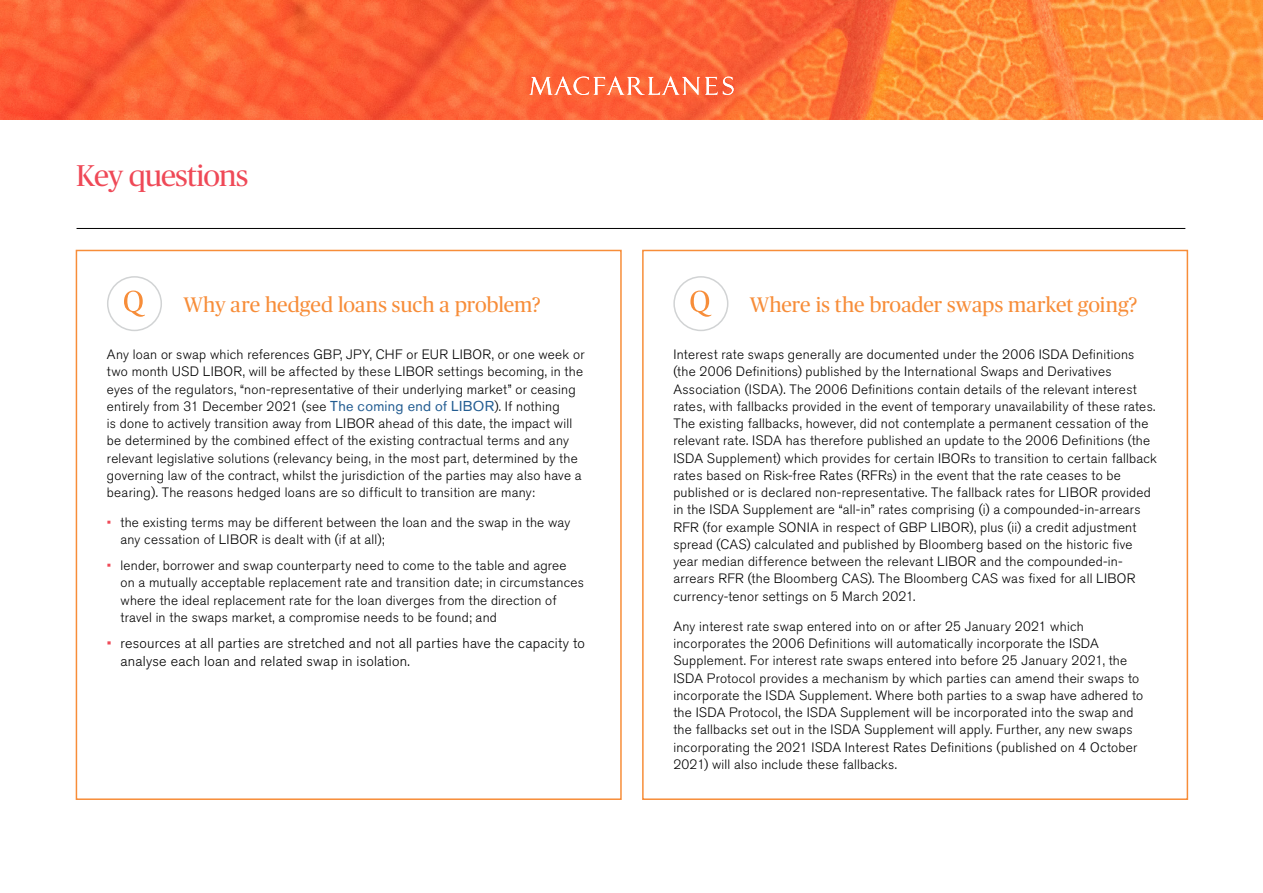
<style>
.page{position:relative;width:1263px;height:893px;background:#fff}
.page>*{position:absolute;margin:0;border:0;box-sizing:border-box;transform-origin:0 0}
.t1{font:30px "Publico Headline";letter-spacing:-.03em;color:#ef4957}
.t2{font:21px "Publico Headline";letter-spacing:-.005em;color:#f78d39}
.t3{font:300 14.25px/18px "Akzidenz Grotesk BQ";letter-spacing:.015em;color:#000}
.t4{font:300 13.5px/17.2px "Akzidenz Grotesk BQ";letter-spacing:.02em;color:#000}
.s1{font-weight:400;font-size:14.25px;color:#235d92}
.s2{color:#ef4957}
</style>
<div class="page">
<img style="left:0;top:0;width:1263px;height:119px">
<div style="left:76px;top:250px;width:546px;height:550px;border:2px solid #f78d39"></div>
<div style="left:642px;top:250px;width:546px;height:550px;border:2px solid #f78d39"></div>
<svg style="left:529px;top:77px;width:204px;height:18px"></svg>
<svg style="left:124px;top:291px;width:21px;height:26px"></svg>
<div style="left:107px;top:276px;width:55px;height:55px;border:2px solid #d1d3d4;border-radius:50%"></div>
<svg style="left:690px;top:291px;width:21px;height:26px"></svg>
<div style="left:673px;top:276px;width:55px;height:55px;border:2px solid #d1d3d4;border-radius:50%"></div>
<hr style="left:77px;top:228px;width:1108px;height:1px;background:#000">
<h1 class="t1" style="left:76px;top:154px;width:174px">Key questions</h1>
<h2 class="t2" style="left:183px;top:290px;width:359px">Why are hedged loans such a problem?</h2>
<h2 class="t2" style="left:750px;top:290px;width:389px">Where is the broader swaps market going?</h2>
<p class="t4" style="left:107px;top:346px;width:479px">Any loan or swap which references GBP, JPY, CHF or EUR LIBOR, or one week or two month USD LIBOR, will be affected by these LIBOR settings becoming, in the eyes of the regulators, “non-representative of their underlying market” or ceasing entirely from 31 December 2021 (see <span class="s1">The coming end of LIBOR</span>). If nothing<br>is done to actively transition away from LIBOR ahead of this date, the impact will be determined by the combined effect of the existing contractual terms and any relevant legislative solutions (relevancy being, in the most part, determined by the governing law of the contract, whilst the jurisdiction of the parties may also have a bearing). The reasons hedged loans are so difficult to transition are many:</p>
<p class="t4" style="left:120px;top:514px;width:451px;text-indent:-13px"><span class="s2">•</span> the existing terms may be different between the loan and the swap in the way any cessation of LIBOR is dealt with (if at all);</p>
<p class="t4" style="left:120px;top:557px;width:465px;text-indent:-13px"><span class="s2">•</span> lender, borrower and swap counterparty need to come to the table and agree on a mutually acceptable replacement rate and transition date; in circumstances where the ideal replacement rate for the loan diverges from the direction of travel in the swaps market, a compromise needs to be found; and</p>
<p class="t3" style="left:120px;top:635px;width:466px;text-indent:-13px"><span class="s2">•</span> resources at all parties are stretched and not all parties have the capacity to analyse each loan and related swap in isolation.</p>
<p class="t4" style="left:673px;top:346px;width:485px">Interest rate swaps generally are documented under the 2006 ISDA Definitions (the 2006 Definitions) published by the International Swaps and Derivatives Association (ISDA). The 2006 Definitions contain details of the relevant interest rates, with fallbacks provided in the event of temporary unavailability of these rates.<br>The existing fallbacks, however, did not contemplate a permanent cessation of the relevant rate. ISDA has therefore published an update to the 2006 Definitions (the ISDA Supplement) which provides for certain IBORs to transition to certain fallback rates based on Risk-free Rates (RFRs) in the event that the rate ceases to be published or is declared non-representative. The fallback rates for LIBOR provided in the ISDA Supplement are “all-in” rates comprising (i) a compounded-in-arrears RFR (for example SONIA in respect of GBP LIBOR), plus (ii) a credit adjustment spread (CAS) calculated and published by Bloomberg based on the historic five year median difference between the relevant LIBOR and the compounded-in&shy;arrears RFR (the Bloomberg CAS). The Bloomberg CAS was fixed for all LIBOR currency-tenor settings on 5 March 2021.</p>
<p class="t4" style="left:673px;top:618px;width:471px">Any interest rate swap entered into on or after 25 January 2021 which incorporates the 2006 Definitions will automatically incorporate the ISDA Supplement. For interest rate swaps entered into before 25 January 2021, the ISDA Protocol provides a mechanism by which parties can amend their swaps to incorporate the ISDA Supplement. Where both parties to a swap have adhered to the ISDA Protocol, the ISDA Supplement will be incorporated into the swap and the fallbacks set out in the ISDA Supplement will apply. Further, any new swaps incorporating the 2021 ISDA Interest Rates Definitions (published on 4 October 2021) will also include these fallbacks.</p>
</div>
